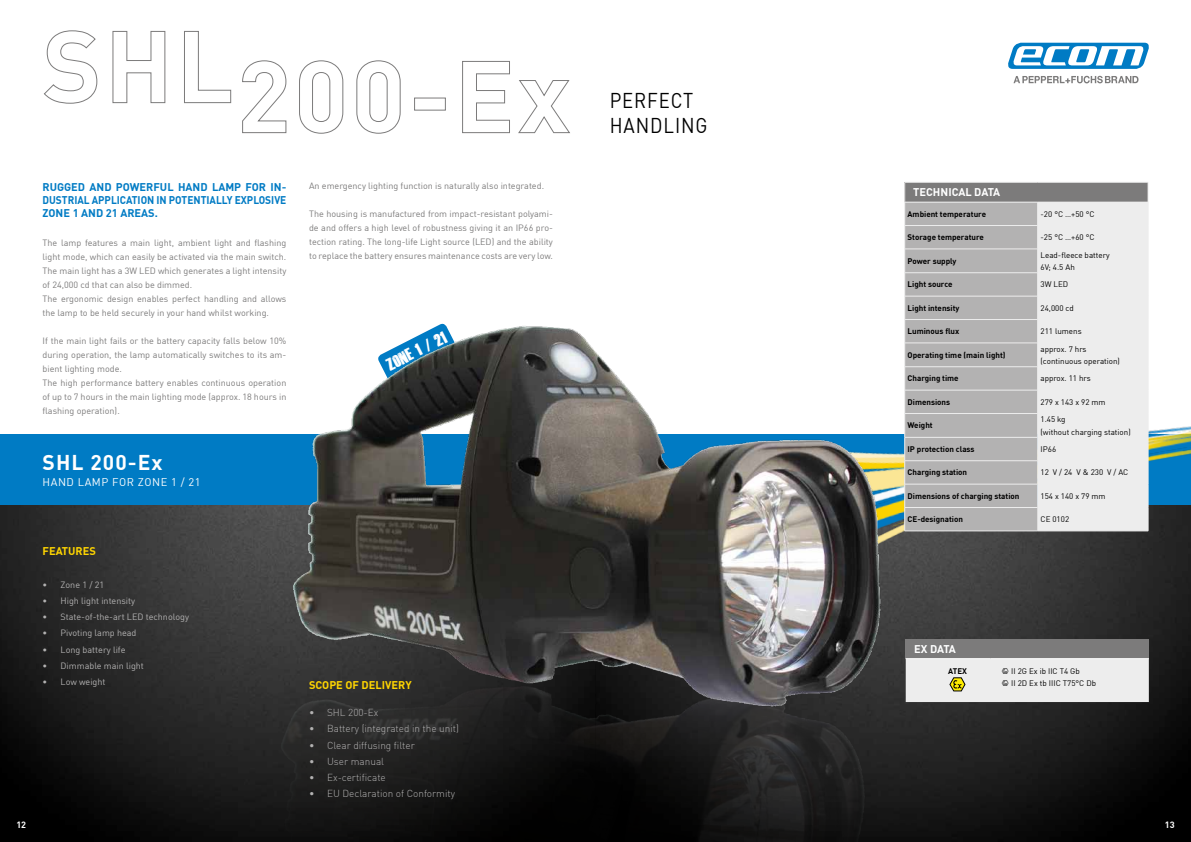
<style>
.page{position:relative;width:1191px;height:842px;background:#fff}
.page>*{position:absolute;margin:0;border:0;box-sizing:border-box;transform-origin:0 0}
.t1{font:21px/25.2px "Ecom DIN Offc";letter-spacing:.05em;color:#000;scale:.88 1}
.t2{font:700 21px "DIN Offc";letter-spacing:.05em;color:#fff}
.t3{font:12.1px "Dead Kansas";color:#fff}
.t4{font:700 11px/13.2px "DIN Offc";color:#007bc4;text-align:justify}
.t5{font:700 11px "DIN Offc";color:#ffd500}
.t6{font:11px "Ecom DIN Offc";letter-spacing:.05em;color:#fff}
.t7{font:700 11px "DIN Offc";color:#fff}
.t8{font:300 10px "DIN Offc";color:#b3b2b2}
.t9{font:9px/14px "Ecom DIN Offc";color:#7c7b7b}
.t10{font:9px "Ecom DIN Offc";color:#b3b2b2}
.t11{font:700 9px "DIN Offc";color:#fff}
.t12{font:8px/12px "Ecom DIN Offc";color:#000}
.t13{font:700 8px "DIN Offc";color:#000}
</style>
<div class="page">
<img style="left:898px;top:568px;width:293px;height:274px">
<svg style="left:0;top:504px;width:281px;height:338px;background:#252626"></svg>
<div style="left:0;top:434px;width:1191px;height:70px;background:#007bc4"></div>
<svg style="left:1008px;top:43px;width:140px;height:26px"></svg>
<svg style="left:1013px;top:76px;width:125px;height:7px"></svg>
<svg style="left:44px;top:30px;width:54px;height:74px"></svg>
<svg style="left:112px;top:30px;width:54px;height:74px"></svg>
<svg style="left:184px;top:30px;width:48px;height:74px"></svg>
<svg style="left:242px;top:60px;width:45px;height:74px"></svg>
<svg style="left:299px;top:60px;width:45px;height:74px"></svg>
<svg style="left:356px;top:60px;width:45px;height:74px"></svg>
<div style="left:414px;top:98px;width:32px;height:13px;border:1px solid #7c7b7b"></div>
<svg style="left:462px;top:61px;width:48px;height:73px"></svg>
<svg style="left:518px;top:80px;width:52px;height:54px"></svg>
<img style="left:898px;top:381px;width:293px;height:187px">
<img style="left:253px;top:615px;width:645px;height:227px">
<img style="left:281px;top:323px;width:617px;height:393px">
<div style="left:904px;top:182px;width:244px;height:20px;background:#7c7b7b"></div>
<div style="left:905px;top:203px;width:132px;height:328px;background:#b3b2b2"></div>
<hr style="left:904px;top:182px;width:133px;height:1px;background:#ededed">
<hr style="left:904px;top:202px;width:133px;height:1px;background:#ededed">
<hr style="left:904px;top:225px;width:133px;height:1px;background:#ededed">
<hr style="left:904px;top:249px;width:133px;height:1px;background:#ededed">
<hr style="left:904px;top:273px;width:133px;height:1px;background:#ededed">
<hr style="left:904px;top:296px;width:133px;height:1px;background:#ededed">
<hr style="left:904px;top:319px;width:133px;height:1px;background:#ededed">
<hr style="left:904px;top:343px;width:133px;height:1px;background:#ededed">
<hr style="left:904px;top:367px;width:133px;height:1px;background:#ededed">
<hr style="left:904px;top:390px;width:133px;height:1px;background:#ededed">
<hr style="left:904px;top:413px;width:133px;height:1px;background:#ededed">
<hr style="left:904px;top:437px;width:133px;height:1px;background:#ededed">
<hr style="left:904px;top:461px;width:133px;height:1px;background:#ededed">
<hr style="left:904px;top:484px;width:133px;height:1px;background:#ededed">
<hr style="left:904px;top:507px;width:133px;height:1px;background:#ededed">
<svg style="left:904px;top:182px;width:1px;height:349px"></svg>
<div style="left:1037px;top:182px;width:111px;height:349px;background:#ededed"></div>
<hr style="left:904px;top:531px;width:133px;height:1px;background:#ededed">
<hr style="left:1037px;top:531px;width:111px;height:1px;background:#ededed">
<div style="left:905px;top:639px;width:243px;height:20px;background:#7c7b7b"></div>
<hr style="left:905px;top:658px;width:85px;height:1px;background:#fff">
<hr style="left:990px;top:658px;width:158px;height:1px;background:#fff">
<div style="left:905px;top:659px;width:243px;height:43px;background:#ededed"></div>
<p class="t4" style="left:43px;top:179px;width:245px">RUGGED AND POWERFUL HAND LAMP FOR IN-DUSTRIAL APPLICATION IN POTENTIALLY EXPLOSIVE ZONE 1 AND 21 AREAS.</p>
<p class="t9" style="left:43px;top:236px;width:245px">The lamp features a main light, ambient light and flashing light mode, which can easily be activated via the main switch.<br>The main light has a 3W LED which generates a light intensity of 24,000 cd that can also be dimmed.<br>The ergonomic design enables perfect handling and allows the lamp to be held securely in your hand whilst working.</p>
<p class="t9" style="left:43px;top:334px;width:245px">If the main light fails or the battery capacity falls below 10% during operation, the lamp automatically switches to its am&shy;bient lighting mode.<br>The high performance battery enables continuous operation of up to 7 hours in the main lighting mode (approx. 18 hours in flashing operation).</p>
<h1 class="t2" style="left:43px;top:448px;width:122px">SHL 200-Ex</h1>
<p class="t6" style="left:43px;top:475px;width:159px">HAND LAMP FOR ZONE 1 / 21</p>
<p class="t9" style="left:309px;top:178px;width:236px">An emergency lighting function is naturally also integrated.</p>
<p class="t9" style="left:309px;top:206px;width:245px;text-align:justify">The housing is manufactured from impact-resistant polyami&shy;de and offers a high level of robustness giving it an IP66 pro&shy;tection rating. The long-life Light source (LED) and the ability to replace the battery ensures maintenance costs are very low.</p>
<h2 class="t3" style="left:385px;top:360px;width:67px;rotate:-27deg">Zone 1 / 21</h2>
<p class="t5" style="left:43px;top:544px;width:55px">FEATURES</p>
<p class="t10" style="left:43px;top:579px;width:63px">• Zone 1 / 21</p>
<p class="t10" style="left:43px;top:595px;width:94px">• High light intensity</p>
<p class="t10" style="left:43px;top:611px;width:148px">• State-of-the-art LED technology</p>
<p class="t10" style="left:43px;top:627px;width:95px">• Pivoting lamp head</p>
<p class="t10" style="left:43px;top:644px;width:84px">• Long battery life</p>
<p class="t10" style="left:43px;top:660px;width:103px">• Dimmable main light</p>
<p class="t10" style="left:43px;top:676px;width:64px">• Low weight</p>
<p class="t5" style="left:309px;top:678px;width:104px">SCOPE OF DELIVERY</p>
<p class="t8" style="left:309px;top:706px;width:71px">• SHL 200-Ex</p>
<p class="t8" style="left:309px;top:723px;width:151px">• Battery (integrated in the unit)</p>
<p class="t8" style="left:309px;top:739px;width:107px">• Clear diffusing filter</p>
<p class="t8" style="left:309px;top:755px;width:76px">• User manual</p>
<p class="t8" style="left:309px;top:771px;width:78px">• Ex-certificate</p>
<p class="t8" style="left:309px;top:788px;width:147px">• EU Declaration of Conformity</p>
<h1 class="t1" style="left:609px;top:88px;width:113px">PERFECT<br>HANDLING</h1>
<p class="t7" style="left:913px;top:185px;width:88px">TECHNICAL DATA</p>
<p class="t13" style="left:907px;top:209px;width:80px">Ambient temperature</p>
<p class="t12" style="left:1040px;top:208px;width:55px">-20 °C …+50 °C</p>
<p class="t13" style="left:907px;top:232px;width:78px">Storage temperature</p>
<p class="t12" style="left:1040px;top:231px;width:55px">-25 °C …+60 °C</p>
<p class="t13" style="left:907px;top:256px;width:51px">Power supply</p>
<p class="t12" style="left:1040px;top:249px;width:71px">Lead-fleece battery<br>6V; 4.5 Ah</p>
<p class="t13" style="left:907px;top:279px;width:46px">Light source</p>
<p class="t12" style="left:1040px;top:278px;width:29px">3W LED</p>
<p class="t13" style="left:907px;top:303px;width:53px">Light intensity</p>
<p class="t12" style="left:1040px;top:302px;width:35px">24,000 cd</p>
<p class="t13" style="left:907px;top:326px;width:53px">Luminous flux</p>
<p class="t12" style="left:1040px;top:325px;width:43px">211 lumens</p>
<p class="t13" style="left:907px;top:350px;width:99px">Operating time (main light)</p>
<p class="t12" style="left:1040px;top:343px;width:81px">approx. 7 hrs (continuous operation)</p>
<p class="t13" style="left:907px;top:373px;width:53px">Charging time</p>
<p class="t12" style="left:1040px;top:372px;width:52px">approx. 11 hrs</p>
<p class="t13" style="left:907px;top:397px;width:44px">Dimensions</p>
<p class="t12" style="left:1040px;top:396px;width:67px">279 x 143 x 92 mm</p>
<p class="t13" style="left:907px;top:420px;width:27px">Weight</p>
<p class="t12" style="left:1040px;top:413px;width:92px">1.45 kg<br>(without charging station)</p>
<p class="t13" style="left:907px;top:444px;width:69px">IP protection class</p>
<p class="t12" style="left:1040px;top:443px;width:17px">IP66</p>
<p class="t13" style="left:907px;top:467px;width:61px">Charging station</p>
<p class="t12" style="left:1040px;top:466px;width:89px">12 V / 24 V &amp; 230 V / AC</p>
<p class="t13" style="left:907px;top:491px;width:113px">Dimensions of charging station</p>
<p class="t12" style="left:1040px;top:490px;width:67px">154 x 140 x 79 mm</p>
<p class="t13" style="left:907px;top:514px;width:57px">CE-designation</p>
<p class="t12" style="left:1040px;top:513px;width:30px">CE 0102</p>
<p class="t7" style="left:914px;top:641px;width:43px">EX DATA</p>
<p class="t13" style="left:948px;top:665px;width:20px">ATEX</p>
<p class="t12" style="left:1001px;top:664px;width:96px">† II 2G Ex ib IIC T4 Gb<br>† II 2D Ex tb IIIC T75°C Db</p>
<p class="t11" style="left:16px;top:819px;width:11px">12</p>
<p class="t11" style="left:1164px;top:819px;width:11px">13</p>
</div>
